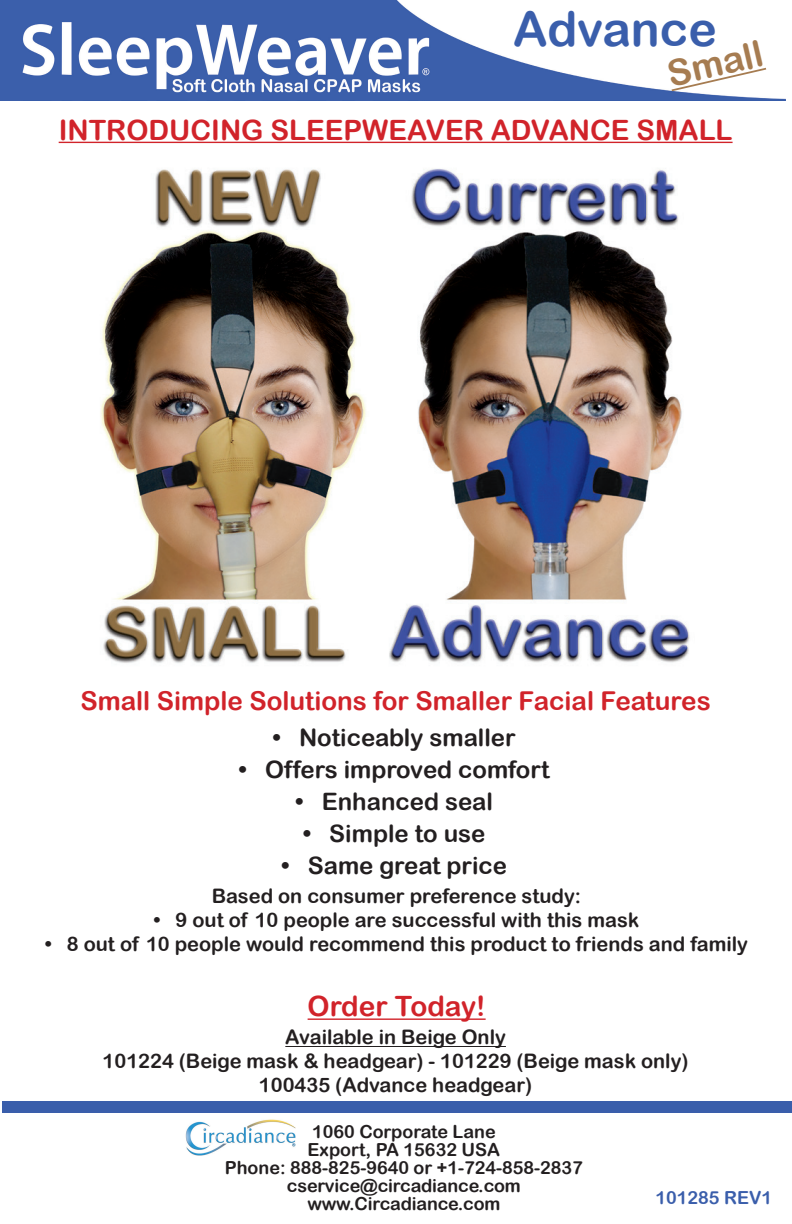
<style>
.page{position:relative;width:792px;height:1224px;background:#fff}
.page>*{position:absolute;margin:0;border:0;box-sizing:border-box;transform-origin:0 0}
.t1{font:48px "Arial Rounded MT Bold";color:#3a5eab}
.t2{font:36px "Arial Rounded MT Bold";color:#a67c51}
.t3{font:28px "Arial Rounded MT Bold";color:#d1232a}
.t4{font:26px "Arial Rounded MT Bold";color:#d1232a}
.t5{font:24px "Arial Rounded MT Bold";color:#231f20}
.t6{font:20px/24px "Arial Rounded MT Bold";color:#231f20;text-align:center}
.t7{font:18px "Arial Rounded MT Bold";color:#231f20}
.t8{font:18px "Arial Rounded MT Bold";color:#3a5eab}
</style>
<div class="page">
<img style="left:100px;top:168px;width:590px;height:495px">
<img style="left:0;top:0;width:786px;height:100px">
<hr style="left:59px;top:142px;width:674px;height:1px;background:#d1232a">
<svg style="left:670px;top:66px;width:98px;height:27px"></svg>
<img style="left:185px;top:1119px;width:111px;height:37px">
<div style="left:2px;top:1101px;width:789px;height:12px;background:#3a5eab"></div>
<hr style="left:285px;top:1046px;width:221px;height:1px;background:#231f20">
<hr style="left:308px;top:1018px;width:178px;height:2px;background:#d1232a">
<p class="t1" style="left:513px;top:0;width:205px">Advance</p>
<p class="t2" style="left:663px;top:54px;width:98px;rotate:-13deg">Small</p>
<p class="t3" style="left:59px;top:113px;width:675px">INTRODUCING SLEEPWEAVER ADVANCE SMALL</p>
<p class="t4" style="left:80px;top:685px;width:632px">Small Simple Solutions for Smaller Facial Features</p>
<p class="t5" style="left:273px;top:723px;width:245px">• Noticeably smaller</p>
<p class="t5" style="left:239px;top:755px;width:313px">• Offers improved comfort</p>
<p class="t5" style="left:295px;top:787px;width:199px">• Enhanced seal</p>
<p class="t5" style="left:303px;top:819px;width:184px">• Simple to use</p>
<p class="t5" style="left:281px;top:851px;width:227px">• Same great price</p>
<p class="t6" style="left:212px;top:883px;width:371px">Based on consumer preference study:</p>
<p class="t6" style="left:154px;top:907px;width:487px">• 9 out of 10 people are successful with this mask</p>
<p class="t6" style="left:45px;top:931px;width:705px">• 8 out of 10 people would recommend this product to friends and family</p>
<p class="t3" style="left:308px;top:990px;width:180px">Order Today!</p>
<p class="t6" style="left:285px;top:1025px;width:222px">Available in Beige Only</p>
<p class="t6" style="left:103px;top:1049px;width:588px">101224 (Beige mask &amp; headgear) - 101229 (Beige mask only)<br>100435 (Advance headgear)</p>
<p class="t7" style="left:312px;top:1121px;width:185px">1060 Corporate Lane</p>
<p class="t7" style="left:308px;top:1139px;width:194px">Export, PA 15632 USA</p>
<p class="t7" style="left:225px;top:1157px;width:360px">Phone: 888-825-9640 or +1-724-858-2837</p>
<p class="t7" style="left:287px;top:1175px;width:235px">cservice@circadiance.com</p>
<p class="t7" style="left:307px;top:1193px;width:195px">www.Circadiance.com</p>
<p class="t8" style="left:655px;top:1187px;width:118px">101285 REV1</p>
</div>
